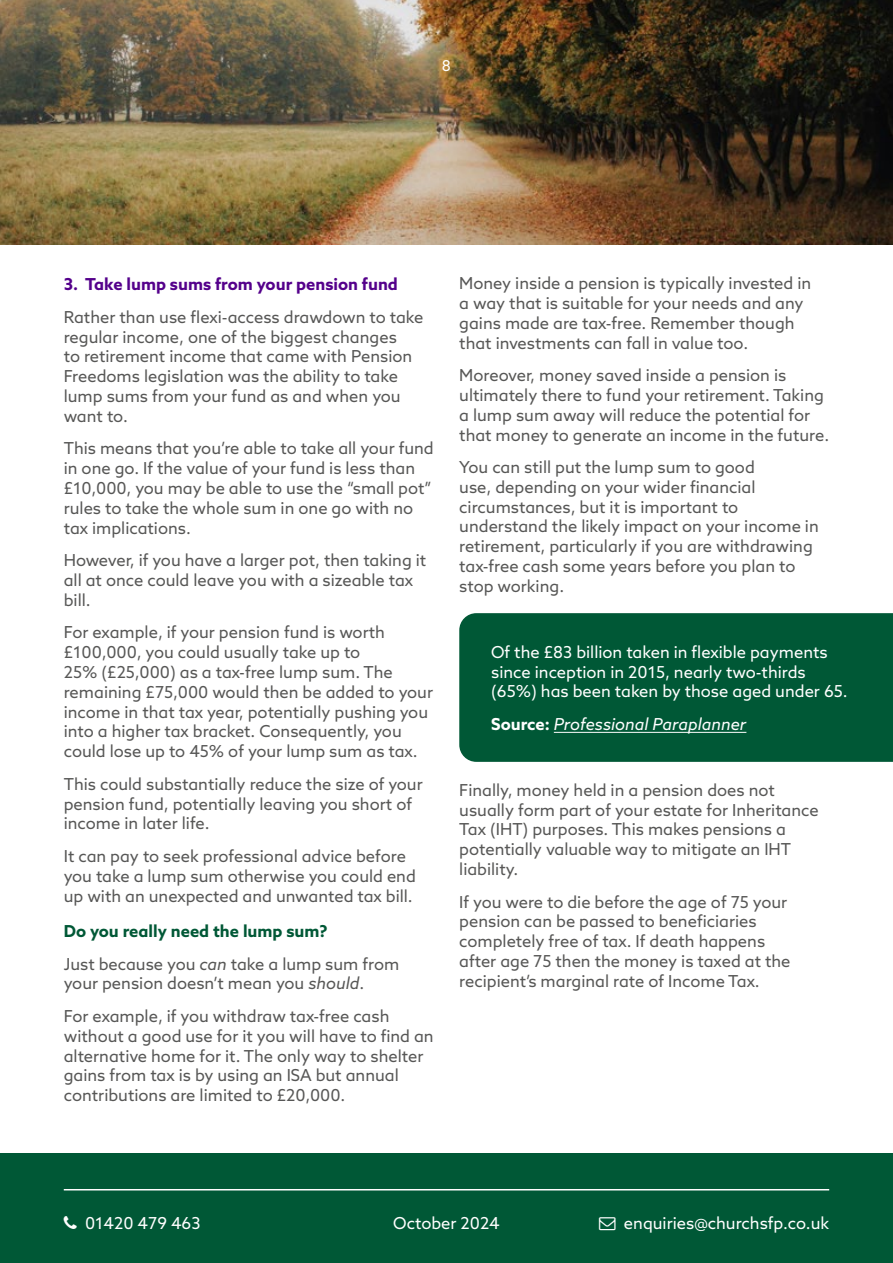
<style>
.page{position:relative;width:893px;height:1263px;background:#fff}
.page>*{position:absolute;margin:0;border:0;box-sizing:border-box;transform-origin:0 0}
.t1{font:16.5px/19.8px "Azo Sans";color:#575756}
.t2{font:16.5px/19.8px "Azo Sans";color:#fff}
.t3{font:700 16.5px "Azo Sans";color:#54008b}
.t4{font:italic 16.5px "Azo Sans";color:#fff}
.t5{font:15px "Azo Sans";color:#fff}
.s1{font-weight:700;color:#005836}
.s2{font-style:italic}
.s3{font-weight:700;font-style:normal}
</style>
<div class="page">
<div style="left:0;top:1153px;width:893px;height:110px;background:#005836"></div>
<hr style="left:64px;top:1189px;width:765px;height:1px;background:#fff">
<img style="left:0;top:0;width:893px;height:244px">
<div style="left:459px;top:613px;width:434px;height:149px;background:#005836"></div>
<hr style="left:554px;top:732px;width:192px;height:1px;background:#fff">
<p class="t5" style="left:442px;top:56px;width:11px">8</p>
<p class="t3" style="left:64px;top:274px;width:336px">3. Take lump sums from your pension fund</p>
<p class="t1" style="left:64px;top:307px;width:361px">Rather than use flexi-access drawdown to take regular income, one of the biggest changes<br>to retirement income that came with Pension Freedoms legislation was the ability to take lump sums from your fund as and when you want to.</p>
<p class="t1" style="left:64px;top:438px;width:371px">This means that you’re able to take all your fund in one go. If the value of your fund is less than £10,000, you may be able to use the “small pot” rules to take the whole sum in one go with no tax implications.</p>
<p class="t1" style="left:64px;top:550px;width:364px">However, if you have a larger pot, then taking it all at once could leave you with a sizeable tax bill.</p>
<p class="t1" style="left:64px;top:622px;width:371px">For example, if your pension fund is worth £100,000, you could usually take up to<br>25% (£25,000) as a tax-free lump sum. The remaining £75,000 would then be added to your income in that tax year, potentially pushing you into a higher tax bracket. Consequently, you could lose up to 45% of your lump sum as tax.</p>
<p class="t1" style="left:64px;top:774px;width:360px">This could substantially reduce the size of your pension fund, potentially leaving you short of income in later life.</p>
<p class="t1" style="left:64px;top:846px;width:354px">It can pay to seek professional advice before you take a lump sum otherwise you could end up with an unexpected and unwanted tax bill.</p>
<p class="t1" style="left:64px;top:915px;width:337px;line-height:32.5px"><span class="s1">Do you really need the lump sum?<br></span>Just because you <span class="s2">can</span> take a lump sum from</p>
<p class="t1" style="left:64px;top:967px;width:327px;line-height:32.5px">your pension doesn’t mean you <span class="s2">should</span>.<br>For example, if you withdraw tax-free cash</p>
<p class="t1" style="left:64px;top:1026px;width:371px">without a good use for it you will have to find an alternative home for it. The only way to shelter gains from tax is by using an ISA but annual contributions are limited to £20,000.</p>
<p class="t1" style="left:459px;top:273px;width:353px">Money inside a pension is typically invested in a way that is suitable for your needs and any gains made are tax-free. Remember though that investments can fall in value too.</p>
<p class="t1" style="left:459px;top:365px;width:371px">Moreover, money saved inside a pension is ultimately there to fund your retirement. Taking a lump sum away will reduce the potential for that money to generate an income in the future.</p>
<p class="t1" style="left:459px;top:457px;width:361px">You can still put the lump sum to good<br>use, depending on your wider financial circumstances, but it is important to understand the likely impact on your income in retirement, particularly if you are withdrawing tax-free cash some years before you plan to stop working.</p>
<p class="t2" style="left:491px;top:642px;width:358px">Of the £83 billion taken in flexible payments since inception in 2015, nearly two-thirds (65%) has been taken by those aged under 65.</p>
<p class="t4" style="left:491px;top:713px;width:257px"><span class="s3">Source:</span> Professional Paraplanner</p>
<p class="t1" style="left:459px;top:780px;width:361px">Finally, money held in a pension does not usually form part of your estate for Inheritance Tax (IHT) purposes. This makes pensions a potentially valuable way to mitigate an IHT liability.</p>
<p class="t1" style="left:459px;top:892px;width:333px">If you were to die before the age of 75 your pension can be passed to beneficiaries completely free of tax. If death happens after age 75 then the money is taxed at the recipient’s marginal rate of Income Tax.</p>
<p class="t2" style="left:85px;top:1213px;width:117px">01420 479 463</p>
<p class="t2" style="left:624px;top:1213px;width:207px">enquiries@churchsfp.co.uk</p>
<p class="t2" style="left:393px;top:1213px;width:108px">October 2024</p>
</div>
